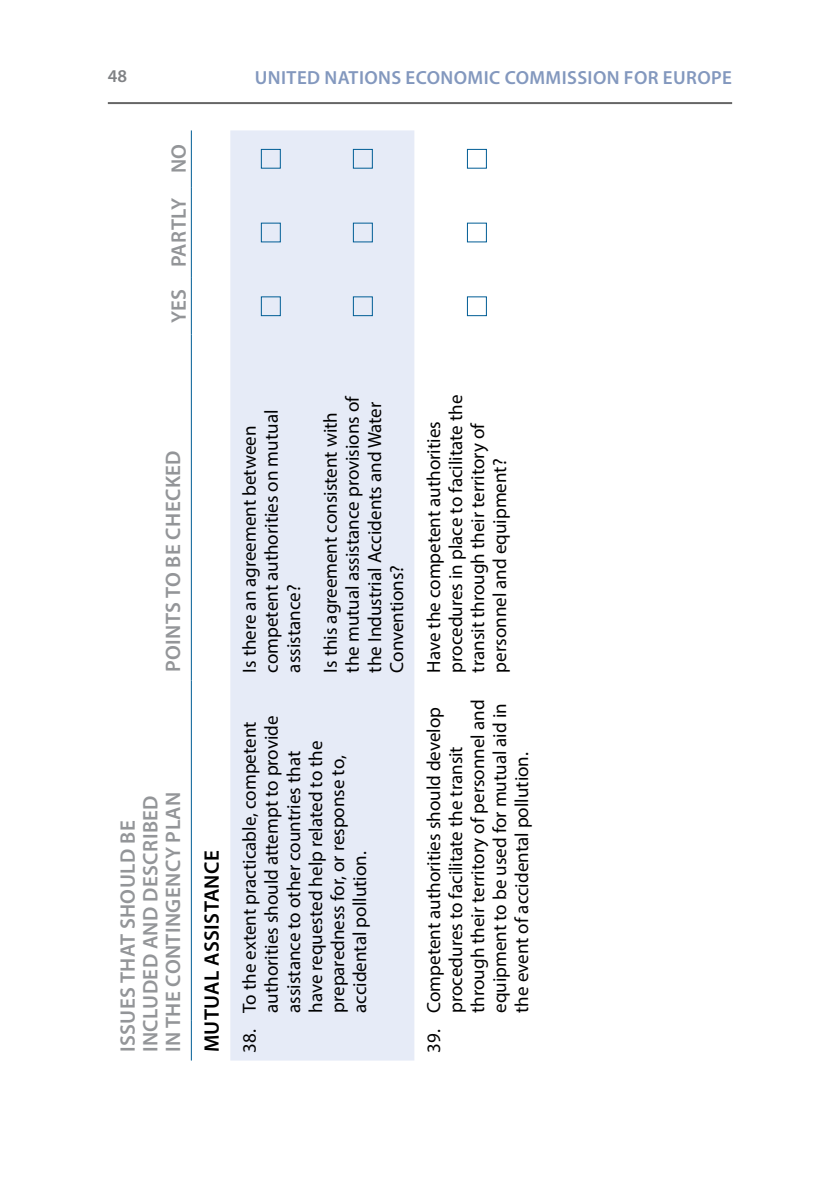
<style>
.page{position:relative;width:840px;height:1191px;background:#fff}
.page>*{position:absolute;margin:0;border:0;box-sizing:border-box;transform-origin:0 0}
.t1{font:600 21px/22.4px "Myriad Pro";letter-spacing:.02em;color:#939598}
.t2{font:600 21px "Myriad Pro";letter-spacing:.02em;color:#000}
.t3{font:19px/22px "Myriad Pro";color:#000}
.t4{font:600 19px "Myriad Pro";letter-spacing:.02em;color:#8398be}
.t5{font:600 18px "Myriad Pro";color:#808285}
</style>
<div class="page">
<hr style="left:108px;top:102px;width:623px;height:2px;background:#000">
<div style="left:230px;top:130px;width:184px;height:930px;background:#e6ebf7"></div>
<hr style="left:191px;top:1020px;width:1px;height:40px;background:#005d95">
<hr style="left:191px;top:680px;width:1px;height:340px;background:#005d95">
<hr style="left:191px;top:334px;width:1px;height:346px;background:#005d95">
<hr style="left:191px;top:278px;width:1px;height:56px;background:#005d95">
<hr style="left:191px;top:187px;width:1px;height:91px;background:#005d95">
<hr style="left:191px;top:130px;width:1px;height:57px;background:#005d95">
<div style="left:261px;top:296px;width:20px;height:20px;border:1px solid #005d95"></div>
<div style="left:261px;top:223px;width:20px;height:19px;border:1px solid #005d95"></div>
<div style="left:261px;top:149px;width:20px;height:20px;border:1px solid #005d95"></div>
<div style="left:352px;top:296px;width:20px;height:20px;border:1px solid #005d95"></div>
<div style="left:352px;top:149px;width:20px;height:20px;border:1px solid #005d95"></div>
<div style="left:466px;top:296px;width:20px;height:20px;border:1px solid #005d95"></div>
<div style="left:466px;top:149px;width:20px;height:20px;border:1px solid #005d95"></div>
<p class="t5" style="left:108px;top:64px;width:21px">48</p>
<p class="t4" style="left:255px;top:65px;width:478px">UNITED NATIONS ECONOMIC COMMISSION FOR EUROPE</p>
<p class="t1" style="left:167px;top:323px;width:181px;rotate:-90deg">YES PARTLY NO</p>
<p class="t1" style="left:161px;top:672px;width:224px;rotate:-90deg">POINTS TO BE CHECKED</p>
<p class="t1" style="left:116px;top:1052px;width:262px;rotate:-90deg">ISSUES THAT SHOULD BE<br>INCLUDED AND DESCRIBED<br>IN THE CONTINGENCY PLAN</p>
<p class="t2" style="left:198px;top:1052px;width:203px;rotate:-90deg">MUTUAL ASSISTANCE</p>
<p class="t3" style="left:238px;top:672px;width:264px;rotate:-90deg">Is there an agreement between competent authorities on mutual assistance?</p>
<p class="t3" style="left:319px;top:672px;width:279px;rotate:-90deg">Is this agreement consistent with the mutual assistance provisions of the Industrial Accidents and Water<br>Conventions?</p>
<p class="t3" style="left:238px;top:1012px;width:299px;text-indent:-40px;rotate:-90deg">38. To the extent practicable, competent authorities should attempt to provide assistance to other countries that have requested help related to the preparedness for, or response to, accidental pollution.</p>
<p class="t3" style="left:422px;top:672px;width:279px;rotate:-90deg">Have the competent authorities procedures in place to facilitate the transit through their territory of personnel and equipment?</p>
<p class="t3" style="left:422px;top:1012px;width:315px;text-indent:-40px;rotate:-90deg">39. Competent authorities should develop procedures to facilitate the transit through their territory of personnel and equipment to be used for mutual aid in the event of accidental pollution.</p>
</div>
